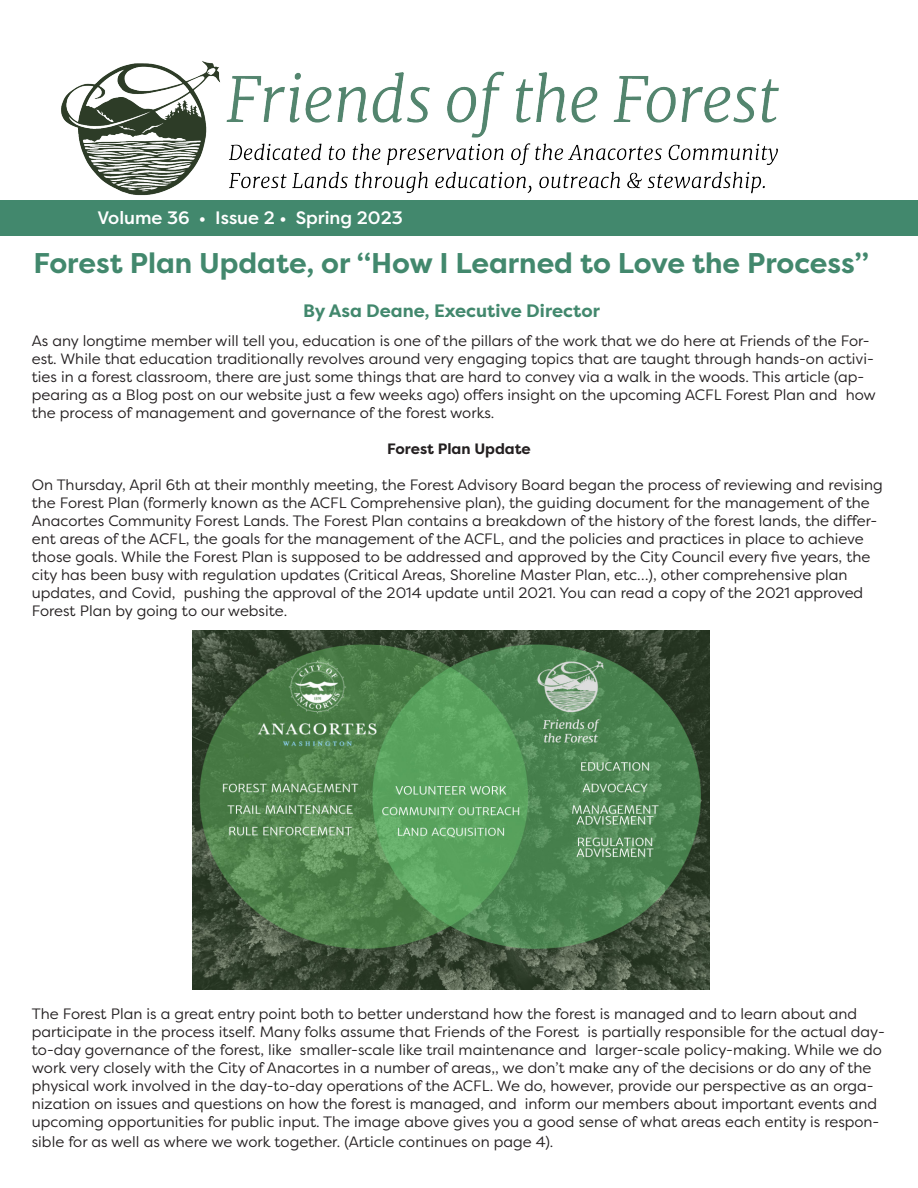
<style>
.page{position:relative;width:918px;height:1188px;background:#fff}
.page>*{position:absolute;margin:0;border:0;box-sizing:border-box;transform-origin:0 0}
.t1{font:700 28.5px "Filson Pro";color:#42886d}
.t2{font:700 18px "Filson Pro";color:#42886d}
.t3{font:500 18px "Filson Pro";color:#fff}
.t4{font:15px/18px "Filson Pro";color:#231f20}
.t5{font:700 15px "Filson Pro";color:#231f20}
</style>
<div class="page">
<img style="left:61px;top:61px;width:718px;height:134px">
<div style="left:0;top:200px;width:918px;height:36px;background:#42886d"></div>
<img style="left:193px;top:630px;width:517px;height:360px">
<p class="t3" style="left:98px;top:205px;width:307px">Volume 36 • Issue 2 • Spring 2023</p>
<p class="t1" style="left:33px;top:245px;width:837px">Forest Plan Update, or “How I Learned to Love the Process”</p>
<p class="t2" style="left:303px;top:299px;width:298px">By Asa Deane, Executive Director</p>
<p class="t4" style="left:32px;top:331px;width:846px">As any longtime member will tell you, education is one of the pillars of the work that we do here at Friends of the For&shy;est. While that education traditionally revolves around very engaging topics that are taught through hands-on activi&shy;ties in a forest classroom, there are just some things that are hard to convey via a walk in the woods. This article (ap&shy;pearing as a Blog post on our website just a few weeks ago) offers insight on the upcoming ACFL Forest Plan and how the process of management and governance of the forest works.</p>
<p class="t5" style="left:387px;top:439px;width:145px">Forest Plan Update</p>
<p class="t4" style="left:32px;top:475px;width:852px">On Thursday, April 6th at their monthly meeting, the Forest Advisory Board began the process of reviewing and revising the Forest Plan (formerly known as the ACFL Comprehensive plan), the guiding document for the management of the Anacortes Community Forest Lands. The Forest Plan contains a breakdown of the history of the forest lands, the differ&shy;ent areas of the ACFL, the goals for the management of the ACFL, and the policies and practices in place to achieve those goals. While the Forest Plan is supposed to be addressed and approved by the City Council every five years, the city has been busy with regulation updates (Critical Areas, Shoreline Master Plan, etc…), other comprehensive plan updates, and Covid, pushing the approval of the 2014 update until 2021. You can read a copy of the 2021 approved Forest Plan by going to our website.</p>
<p class="t4" style="left:32px;top:1005px;width:855px">The Forest Plan is a great entry point both to better understand how the forest is managed and to learn about and participate in the process itself. Many folks assume that Friends of the Forest is partially responsible for the actual day&shy;to-day governance of the forest, like smaller-scale like trail maintenance and larger-scale policy-making. While we do work very closely with the City of Anacortes in a number of areas,, we don’t make any of the decisions or do any of the physical work involved in the day-to-day operations of the ACFL. We do, however, provide our perspective as an orga&shy;nization on issues and questions on how the forest is managed, and inform our members about important events and upcoming opportunities for public input. The image above gives you a good sense of what areas each entity is respon-</p>
<p class="t4" style="left:32px;top:1132px;width:523px">sible for as well as where we work together. (Article continues on page 4).</p>
</div>
